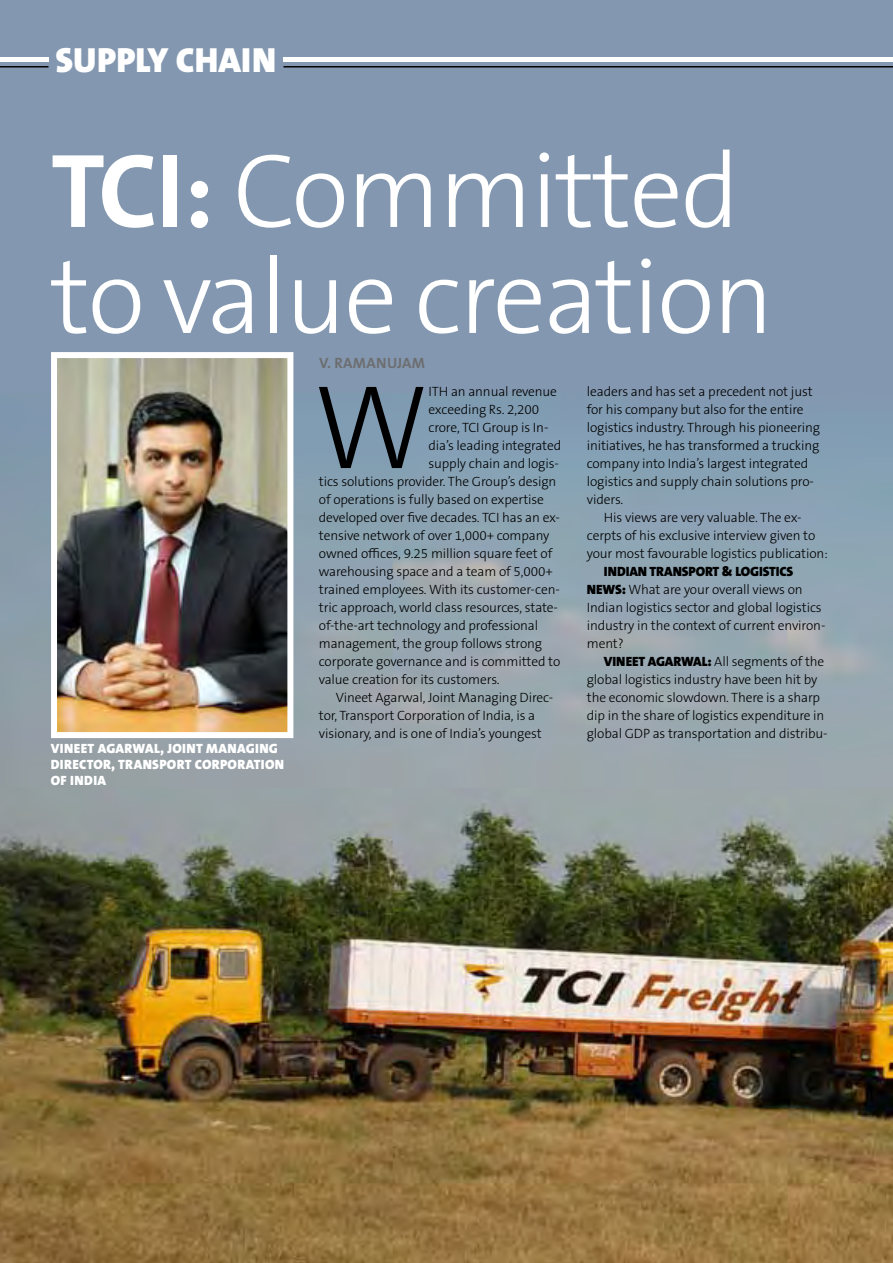
<style>
.page{position:relative;width:893px;height:1263px;background:#fff}
.page>*{position:absolute;margin:0;border:0;box-sizing:border-box;transform-origin:0 0}
.t1{font:300 120.15px "The Sans B W3";color:#000}
.t2{font:300 106.05px/106.1px "The Sans B W3";letter-spacing:-.02em;color:#fff}
.t3{font:900 35.1px "The Sans B W9";letter-spacing:.005em;color:#fff}
.t4{font:700 15px "The Sans B W7";letter-spacing:.01em;color:#6d6e71}
.t5{font:300 13.5px/18px "The Sans B W3";letter-spacing:-.01em;color:#000}
.t6{font:900 13.5px/16.2px "The Sans B W9";letter-spacing:.02em;color:#fff}
.t7{font:900 13.5px "The Sans B W9";letter-spacing:-.01em;color:#000}
.s1{font-family:"The Sans B W7";font-weight:700}
.s2{font-family:"The Sans B W9";font-weight:900}
</style>
<div class="page">
<img style="left:0;top:0;width:893px;height:1263px">
<div style="left:284px;top:57px;width:609px;height:5px;background:#fff"></div>
<hr style="left:284px;top:66px;width:609px;height:2px;background:#000">
<div style="left:0;top:57px;width:48px;height:5px;background:#fff"></div>
<hr style="left:0;top:66px;width:48px;height:2px;background:#000">
<img style="left:58px;top:359px;width:228px;height:372px">
<div style="left:51px;top:352px;width:242px;height:386px;border:6px solid #fff"></div>
<h3 class="t3" style="left:55px;top:38px;width:219px">SUPPLY CHAIN</h3>
<h2 class="t2" style="left:51px;top:139px;width:724px"><span class="s1">TCI:</span> Committed to value creation</h2>
<p class="t6" style="left:51px;top:740px;width:235px;text-indent:47px">AGARWAL, JOINT MANAGI NG<br>DIRECTOR, TRANSPORT CORPORATI ON<br>OF INDIA</p>
<p class="t6" style="left:51px;top:740px;width:26px">VINEET</p>
<p class="t4" style="left:319px;top:354px;width:108px">V. RAMAN UJAM</p>
<h1 class="t1" style="left:314px;top:350px;width:116px">W</h1>
<p class="t5" style="left:428px;top:383px;width:130px">ITH an annual revenue</p>
<p class="t5" style="left:428px;top:401px;width:112px">exceeding Rs. 2,200</p>
<p class="t5" style="left:428px;top:419px;width:121px">crore, TCI Group is In-</p>
<p class="t5" style="left:428px;top:437px;width:134px">dia’s leading integrated</p>
<p class="t5" style="left:428px;top:455px;width:132px">supply chain and logis-</p>
<p class="t5" style="left:319px;top:472px;width:239px">tics solutions provider. The Group’s design</p>
<p class="t5" style="left:319px;top:490px;width:227px">of operations is fully based on expertise</p>
<p class="t5" style="left:319px;top:508px;width:242px">developed over five decades. TCI has an ex-</p>
<p class="t5" style="left:319px;top:526px;width:232px">tensive network of over 1,000+ company</p>
<p class="t5" style="left:319px;top:544px;width:235px">owned offices, 9.25 million square feet of</p>
<p class="t5" style="left:319px;top:562px;width:235px">warehousing space and a team of 5,000+</p>
<p class="t5" style="left:319px;top:580px;width:243px">trained employees. With its customer-cen-</p>
<p class="t5" style="left:319px;top:598px;width:241px">tric approach, world class resources, state-</p>
<p class="t5" style="left:319px;top:616px;width:221px">of-the-art technology and professional</p>
<p class="t5" style="left:319px;top:634px;width:225px">management, the group follows strong</p>
<p class="t5" style="left:319px;top:652px;width:243px">corporate governance and is committed to</p>
<p class="t5" style="left:319px;top:670px;width:182px">value creation for its customers.</p>
<p class="t5" style="left:336px;top:688px;width:219px">Vineet Agarwal, Joint Managing Direc-</p>
<p class="t5" style="left:319px;top:706px;width:218px">tor, Transport Corporation of India, is a</p>
<p class="t5" style="left:319px;top:724px;width:224px">visionary, and is one of India’s youngest</p>
<p class="t5" style="left:587px;top:382px;width:235px">leaders and has set a precedent not just for his company but also for the entire logistics industry. Through his pioneering initiatives, he has transformed a trucking company into India’s largest integrated logistics and supply chain solutions pro&shy;viders.</p>
<p class="t5" style="left:587px;top:508px;width:243px;text-indent:17px">His views are very valuable. The ex&shy;cerpts of his exclusive interview given to your most favourable logistics publication:</p>
<p class="t7" style="left:604px;top:563px;width:191px">INDIAN TRANSPORT &amp; LOGISTICS</p>
<p class="t5" style="left:587px;top:580px;width:240px"><span class="s2">NEWS:</span> What are your overall views on<br>Indian logistics sector and global logistics industry in the context of current environ&shy;ment?</p>
<p class="t5" style="left:587px;top:652px;width:242px;text-indent:17px"><span class="s2">VINEET AGARWAL:</span> All segments of the global logistics industry have been hit by the economic slowdown. There is a sharp dip in the share of logistics expenditure in global GDP as transportation and distribu-</p>
</div>
